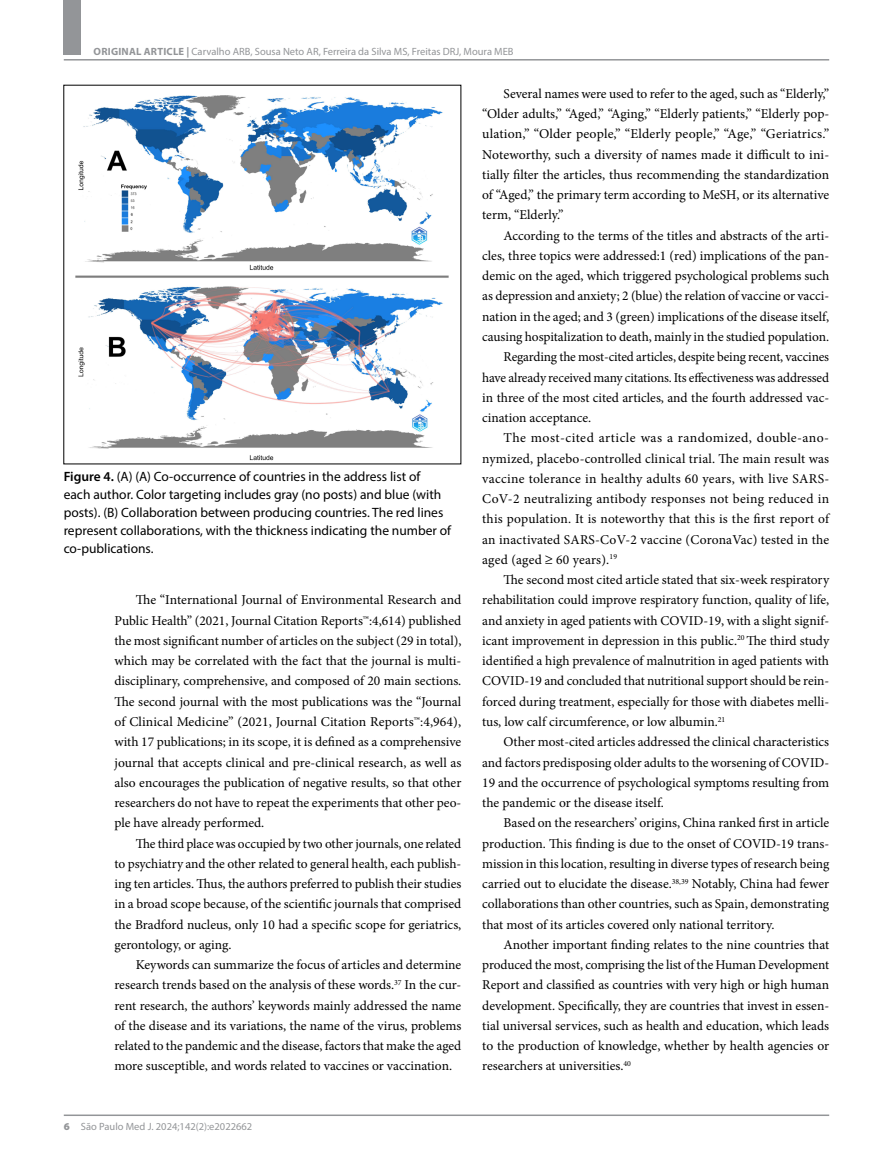
<style>
.page{position:relative;width:893px;height:1170px;background:#fff}
.page>*{position:absolute;margin:0;border:0;box-sizing:border-box;transform-origin:0 0}
.t1{font:13.5px/20.2px "Minion Pro";color:#000;text-align:justify}
.t2{font:13.5px/18px "Myriad Pro";color:#000}
.t3{font:13.5px "Minion Pro";letter-spacing:.02em;color:#000}
.t4{font:13.5px "Minion Pro";letter-spacing:.03em;color:#000}
.t5{font:10.5px "Myriad Pro";color:#939598}
.s1{font-weight:700}
.s2{font-weight:600}
.s3{font-weight:900}
</style>
<div class="page">
<div style="left:64px;top:0;width:17px;height:55px;background:#939598"></div>
<hr style="left:64px;top:59px;width:765px;height:2px;background:#939598">
<hr style="left:64px;top:1114px;width:765px;height:1px;background:#939598">
<img style="left:75px;top:95px;width:374px;height:366px">
<p class="t5" style="left:94px;top:45px;width:421px"><span class="s1">ORIGINAL ARTICLE |</span> Carvalho ARB, Sousa Neto AR, Ferreira da Silva MS, Freitas DRJ, Moura MEB</p>
<p class="t2" style="left:64px;top:467px;width:389px"><span class="s2">Figure 4.</span> (A) (A) Co-occurrence of countries in the address list of<br>each author. Color targeting includes gray (no posts) and blue (with posts). (B) Collaboration between producing countries. The red lines represent collaborations, with the thickness indicating the number of co-publications.</p>
<p class="t1" style="left:114px;top:590px;width:349px;text-indent:21px">The “International Journal of Environmental Research and Public Health” (2021, Journal Citation Reports™:4,614) published the most significant number of articles on the subject (29 in total), which may be correlated with the fact that the journal is multi&shy;disciplinary, comprehensive, and composed of 20 main sections.<br>The second journal with the most publications was the “Journal of Clinical Medicine” (2021, Journal Citation Reports™:4,964), with 17 publications; in its scope, it is defined as a comprehensive journal that accepts clinical and pre-clinical research, as well as also encourages the publication of negative results, so that other researchers do not have to repeat the experiments that other peo&shy;ple have already performed.</p>
<p class="t1" style="left:114px;top:833px;width:348px;text-indent:21px">The third place was occupied by two other journals, one related to psychiatry and the other related to general health, each publish&shy;ing ten articles. Thus, the authors preferred to publish their studies in a broad scope because, of the scientific journals that comprised the Bradford nucleus, only 10 had a specific scope for geriatrics, gerontology, or aging.</p>
<p class="t1" style="left:114px;top:954px;width:348px;text-indent:21px">Keywords can summarize the focus of articles and determine research trends based on the analysis of these words.<sup>37</sup> In the cur&shy;rent research, the authors’ keywords mainly addressed the name of the disease and its variations, the name of the virus, problems related to the pandemic and the disease, factors that make the aged more susceptible, and words related to vaccines or vaccination.</p>
<p class="t5" style="left:64px;top:1119px;width:190px"><span class="s3">6</span> São Paulo Med J. 2024;142(2):e2022662</p>
<p class="t1" style="left:482px;top:83px;width:349px;text-indent:21px">Several names were used to refer to the aged, such as “Elderly,” “Older adults,” “Aged,” “Aging,” “Elderly patients,” “Elderly pop&shy;ulation,” “Older people,” “Elderly people,” “Age,” “Geriatrics.” Noteworthy, such a diversity of names made it difficult to ini&shy;tially filter the articles, thus recommending the standardization of “Aged,” the primary term according to MeSH, or its alternative term, “Elderly.”</p>
<p class="t1" style="left:503px;top:225px;width:327px">According to the terms of the titles and abstracts of the arti-</p>
<p class="t1" style="left:482px;top:245px;width:348px">cles, three topics were addressed:1 (red) implications of the pan-</p>
<p class="t1" style="left:482px;top:266px;width:348px">demic on the aged, which triggered psychological problems such</p>
<p class="t1" style="left:482px;top:286px;width:348px">as depression and anxiety; 2 (blue) the relation of vaccine or vacci-</p>
<p class="t1" style="left:482px;top:306px;width:348px">nation in the aged; and 3 (green) implications of the disease itself,</p>
<p class="t1" style="left:482px;top:326px;width:348px">causing hospitalization to death, mainly in the studied population.</p>
<p class="t1" style="left:503px;top:347px;width:327px">Regarding the most-cited articles, despite being recent, vaccines</p>
<p class="t1" style="left:482px;top:367px;width:348px">have already received many citations. Its effectiveness was addressed</p>
<p class="t1" style="left:482px;top:387px;width:348px">in three of the most cited articles, and the fourth addressed vac-</p>
<p class="t1" style="left:482px;top:407px;width:111px">cination acceptance.</p>
<p class="t4" style="left:503px;top:429px;width:327px">The most-cited article was a randomized, double-ano-</p>
<p class="t1" style="left:482px;top:448px;width:348px">nymized, placebo-controlled clinical trial. The main result was</p>
<p class="t3" style="left:482px;top:469px;width:348px">vaccine tolerance in healthy adults 60 years, with live SARS-</p>
<p class="t3" style="left:482px;top:489px;width:348px">CoV-2 neutralizing antibody responses not being reduced in</p>
<p class="t1" style="left:482px;top:509px;width:348px">this population. It is noteworthy that this is the first report of</p>
<p class="t1" style="left:482px;top:529px;width:348px">an inactivated SARS-CoV-2 vaccine (CoronaVac) tested in the</p>
<p class="t1" style="left:482px;top:549px;width:136px">aged (aged ≥ 60 years).<sup>19</sup></p>
<p class="t1" style="left:503px;top:569px;width:327px">The second most cited article stated that six-week respiratory</p>
<p class="t1" style="left:482px;top:590px;width:348px">rehabilitation could improve respiratory function, quality of life,</p>
<p class="t1" style="left:482px;top:610px;width:348px">and anxiety in aged patients with COVID-19, with a slight signif-</p>
<p class="t1" style="left:482px;top:630px;width:348px">icant improvement in depression in this public.<sup>20</sup> The third study</p>
<p class="t1" style="left:482px;top:650px;width:348px">identified a high prevalence of malnutrition in aged patients with</p>
<p class="t1" style="left:482px;top:671px;width:348px">COVID-19 and concluded that nutritional support should be rein-</p>
<p class="t1" style="left:482px;top:691px;width:348px">forced during treatment, especially for those with diabetes melli-</p>
<p class="t1" style="left:482px;top:711px;width:245px">tus, low calf circumference, or low albumin.<sup>21</sup></p>
<p class="t1" style="left:503px;top:731px;width:327px">Other most-cited articles addressed the clinical characteristics</p>
<p class="t1" style="left:482px;top:752px;width:348px">and factors predisposing older adults to the worsening of COVID-</p>
<p class="t1" style="left:482px;top:772px;width:348px">19 and the occurrence of psychological symptoms resulting from</p>
<p class="t1" style="left:482px;top:792px;width:183px">the pandemic or the disease itself.</p>
<p class="t1" style="left:503px;top:812px;width:327px">Based on the researchers’ origins, China ranked first in article</p>
<p class="t1" style="left:482px;top:833px;width:348px">production. This finding is due to the onset of COVID-19 trans-</p>
<p class="t1" style="left:482px;top:853px;width:348px">mission in this location, resulting in diverse types of research being</p>
<p class="t1" style="left:482px;top:873px;width:348px">carried out to elucidate the disease.<sup>38,39</sup> Notably, China had fewer</p>
<p class="t1" style="left:482px;top:893px;width:348px">collaborations than other countries, such as Spain, demonstrating</p>
<p class="t1" style="left:482px;top:914px;width:294px">that most of its articles covered only national territory.</p>
<p class="t1" style="left:503px;top:934px;width:327px">Another important finding relates to the nine countries that</p>
<p class="t1" style="left:482px;top:954px;width:348px">produced the most, comprising the list of the Human Development</p>
<p class="t1" style="left:482px;top:974px;width:348px">Report and classified as countries with very high or high human</p>
<p class="t1" style="left:482px;top:995px;width:348px">development. Specifically, they are countries that invest in essen-</p>
<p class="t1" style="left:482px;top:1015px;width:348px">tial universal services, such as health and education, which leads</p>
<p class="t1" style="left:482px;top:1035px;width:348px">to the production of knowledge, whether by health agencies or</p>
<p class="t1" style="left:482px;top:1055px;width:150px">researchers at universities.<sup>40</sup></p>
</div>
